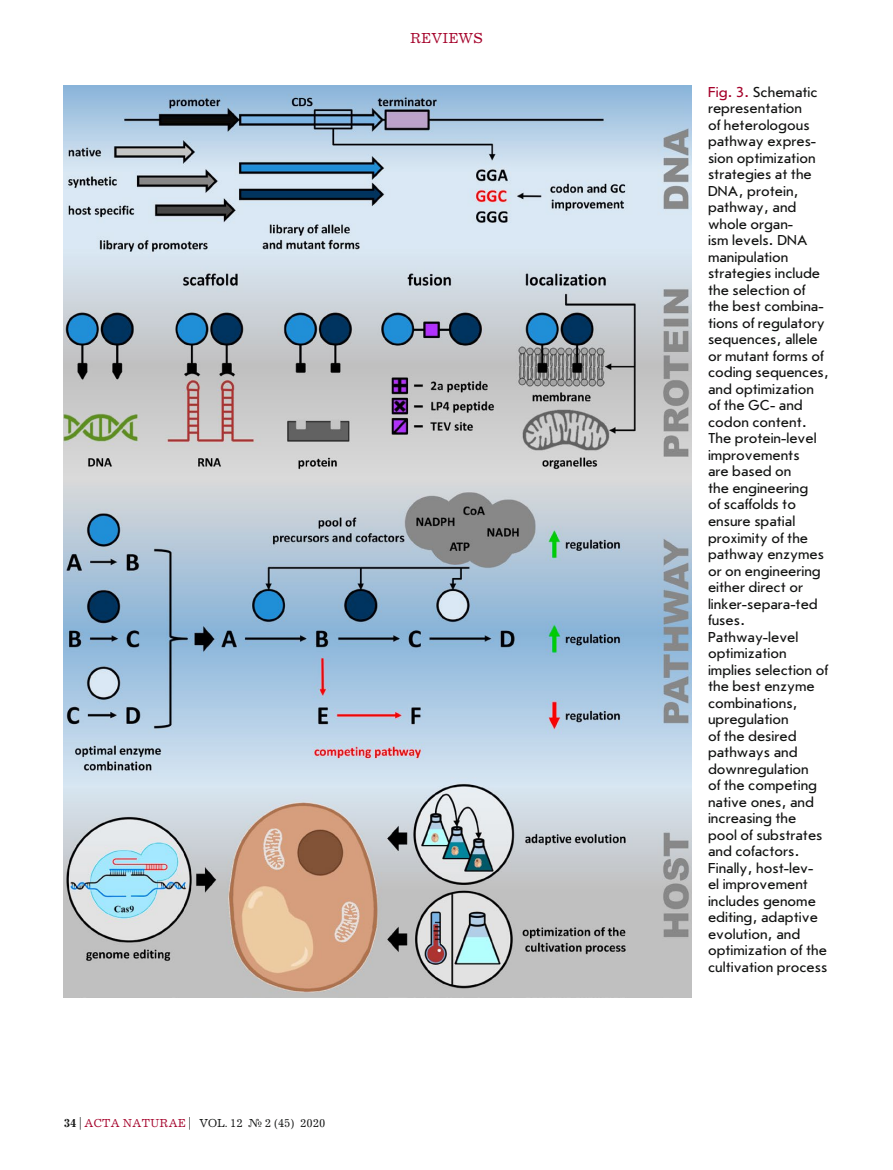
<style>
.page{position:relative;width:893px;height:1170px;background:#fff}
.page>*{position:absolute;margin:0;border:0;box-sizing:border-box;transform-origin:0 0}
.t1{font:15px/16.5px "Journal Sans C";color:#131413}
.t2{font:15px "Journal C";color:#a5032b}
.t3{font:12px "Journal C";color:#131413}
.s1{font-weight:700}
.s2{color:#a5032b}
</style>
<div class="page">
<img style="left:64px;top:85px;width:627px;height:912px">
<p class="t2" style="left:410px;top:31px;width:74px">REVIEWS</p>
<p class="t3" style="left:64px;top:1116px;width:263px"><span class="s1">34</span> | <span class="s2">ACTA NATURAE</span> | VOL. 12 № 2 (45) 2020</p>
<p class="t1" style="left:708px;top:84px;width:123px"><span class="s2">Fig. 3.</span> Schematic representation<br>of heterologous pathway expres&shy;sion optimization strategies at the<br>DNA, protein, pathway, and whole organ-<br>ism levels. DNA manipulation strategies include the selection of the best combina&shy;tions of regulatory sequences, allele or mutant forms of coding sequences, and optimization of the GC- and codon content.<br>The protein-level improvements<br>are based on<br>the engineering<br>of scaffolds to ensure spatial proximity of the pathway enzymes or on engineering either direct or linker-separa‑ted fuses.<br>Pathway-level optimization implies selection of the best enzyme combinations, upregulation<br>of the desired pathways and downregulation<br>of the competing native ones, and increasing the pool of substrates and cofactors.<br>Finally, host-lev-<br>el improvement includes genome editing, adaptive evolution, and optimization of the cultivation process</p>
</div>
